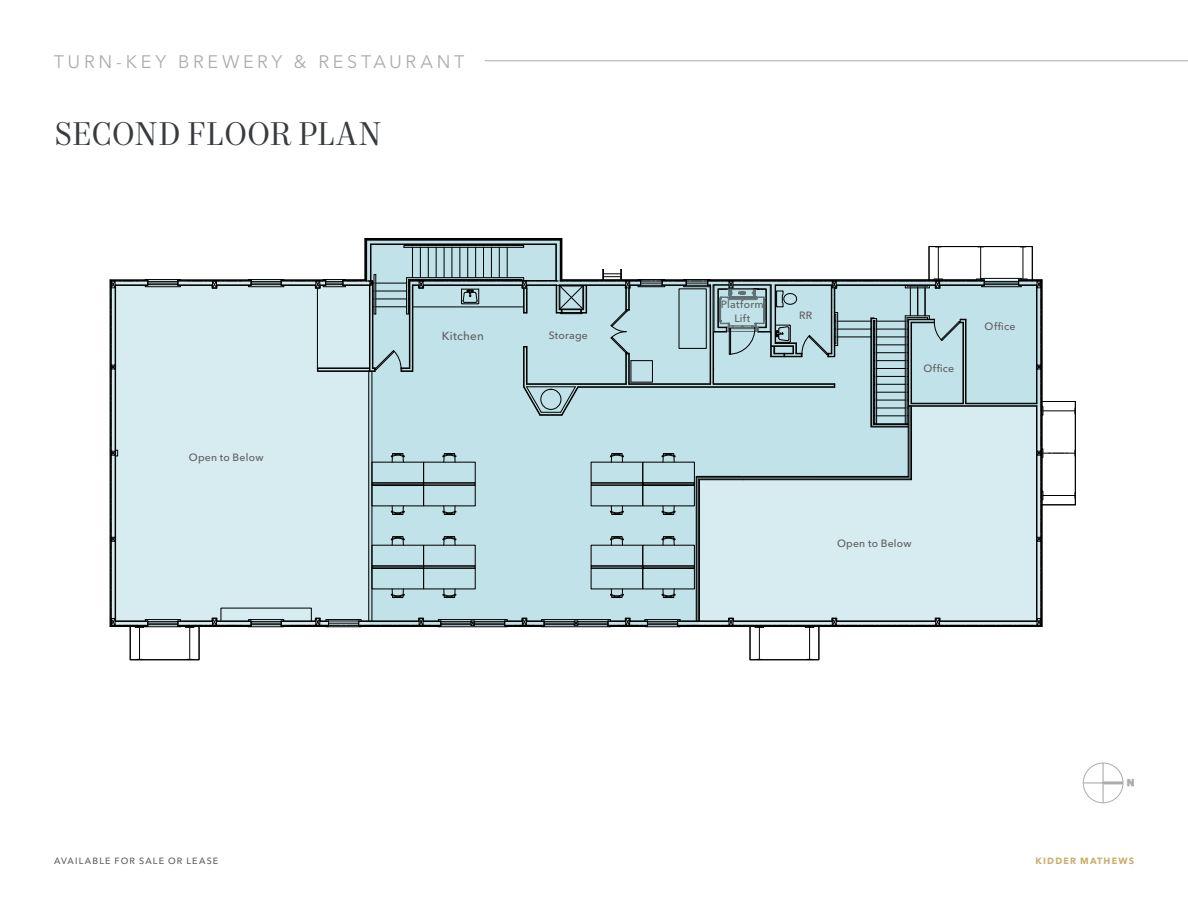
<style>
.page{position:relative;width:1188px;height:918px;background:#fff}
.page>*{position:absolute;margin:0;border:0;box-sizing:border-box;transform-origin:0 0}
.t1{font:33px "Mort Modern 08";letter-spacing:-.005em;color:#383b3d}
.t2{font:18px "Avenir Next LT Pro";letter-spacing:.2em;color:#afabac}
.t3{font:500 11.7px "Avenir Next LT Pro";letter-spacing:.02em;color:#5f5d5e}
.t4{font:500 10.5px/13.5px "Avenir Next LT Pro";letter-spacing:.02em;color:#5f5d5e;text-align:center}
.t5{font:800 10.35px "Avenir Next LT Pro";color:#afabac}
.t6{font:500 9px "Avenir Next LT Pro";letter-spacing:.13em;color:#5f5d5e}
.t7{font:700 9px "Avenir Next LT Pro";letter-spacing:.13em;color:#cbae6c}
</style>
<div class="page">
<hr style="left:1075px;top:401px;width:1px;height:104px;background:#000">
<hr style="left:1043px;top:453px;width:32px;height:1px;background:#000">
<hr style="left:1043px;top:495px;width:32px;height:1px;background:#000">
<hr style="left:1042px;top:505px;width:33px;height:1px;background:#000">
<hr style="left:1042px;top:401px;width:33px;height:1px;background:#000">
<hr style="left:1043px;top:411px;width:32px;height:1px;background:#000">
<hr style="left:365px;top:238px;width:197px;height:1px;background:#000">
<hr style="left:110px;top:626px;width:38px;height:1px;background:#000">
<svg style="left:111px;top:244px;width:957px;height:416px"></svg>
<svg style="left:365px;top:239px;width:677px;height:387px;background:#b4ced4"></svg>
<svg style="left:700px;top:406px;width:342px;height:220px;background:#cce3e8"></svg>
<div style="left:109px;top:280px;width:260px;height:346px;background:#d6ecf0"></div>
<div style="left:1083px;top:763px;width:40px;height:40px;border:1px solid #afabac;border-radius:50%"></div>
<hr style="left:1103px;top:781px;width:20px;height:3px;background:#afabac">
<hr style="left:1103px;top:763px;width:1px;height:40px;background:#afabac">
<hr style="left:1083px;top:782px;width:20px;height:2px;background:#afabac">
<hr style="left:485px;top:61px;width:703px;height:1px;background:#afabac">
<h2 class="t2" style="left:54px;top:51px;width:412px">TURN-KEY BREWERY &amp; RESTAURANT</h2>
<h1 class="t1" style="left:54px;top:114px;width:329px">SECOND FLOOR PLAN</h1>
<p class="t4" style="left:189px;top:451px;width:76px">Open to Below</p>
<p class="t3" style="left:442px;top:328px;width:44px">Kitchen</p>
<p class="t4" style="left:549px;top:328px;width:41px">Storage</p>
<p class="t4" style="left:721px;top:298px;width:44px">Platform<br>Lift</p>
<p class="t4" style="left:799px;top:308px;width:15px">RR</p>
<p class="t4" style="left:923px;top:361px;width:32px">Office</p>
<p class="t4" style="left:985px;top:319px;width:32px">Office</p>
<p class="t4" style="left:837px;top:536px;width:76px">Open to Below</p>
<p class="t5" style="left:1135px;top:789px;width:10px;rotate:-180deg">N</p>
<p class="t6" style="left:54px;top:855px;width:166px">AVAILABLE FOR SALE OR LEASE</p>
<p class="t7" style="left:1036px;top:855px;width:100px">KIDDER MATHEWS</p>
</div>
